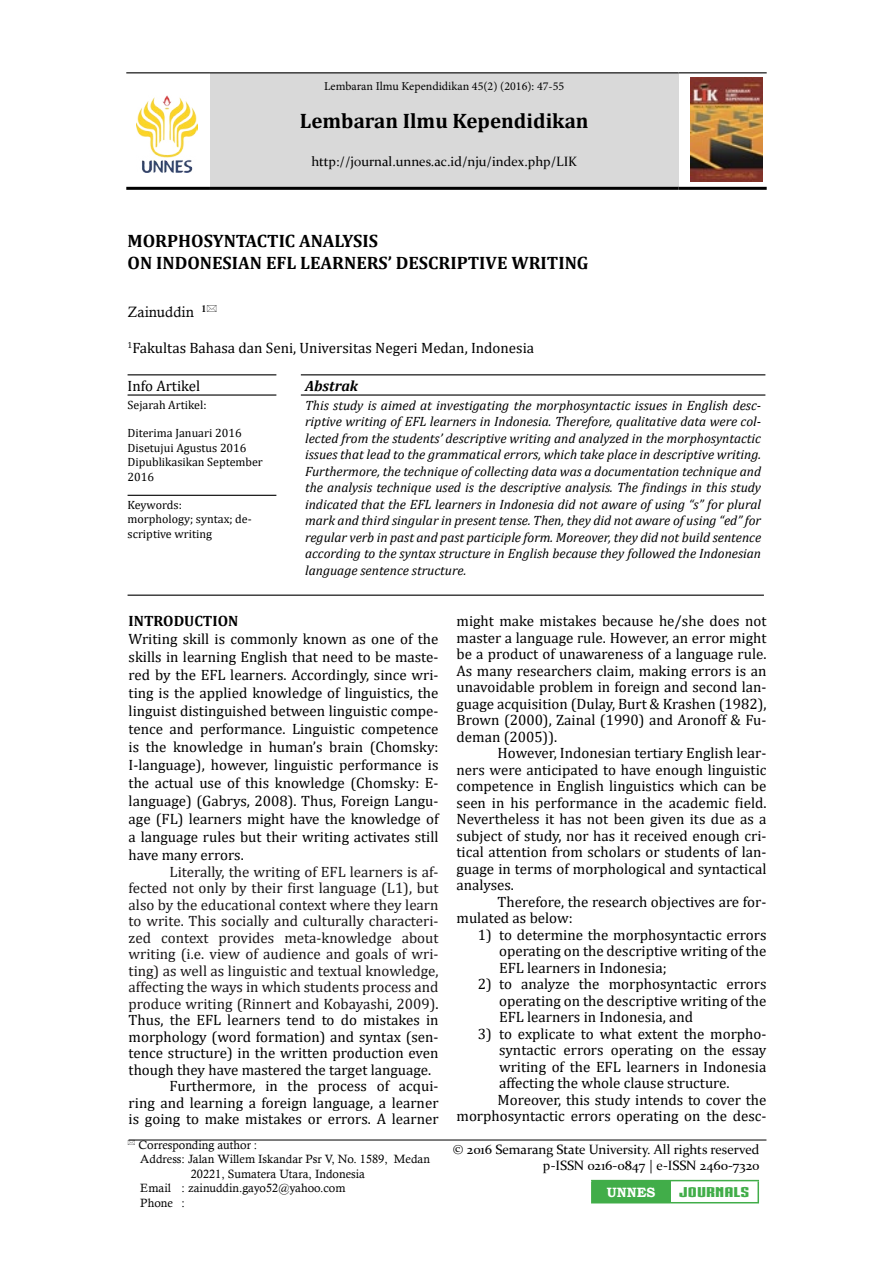
<style>
.page{position:relative;width:893px;height:1263px;background:#fff}
.page>*{position:absolute;margin:0;border:0;box-sizing:border-box;transform-origin:0 0}
.t1{font:700 21px "Cambria";color:#000}
.t2{font:700 18px/21.6px "Cambria";color:#000}
.t3{font:15px/16.5px "Cambria";color:#000;text-align:justify}
.t4{font:15px "Cambria";color:#1a1718}
.t5{font:700 15px "Cambria";color:#000}
.t6{font:15px "Calisto";color:#000}
.t7{font:italic 700 15px "Cambria";color:#000}
.t8{font:italic 13.5px/16.5px "Cambria";color:#000;text-align:justify}
.t9{font:13.5px/16.2px "Constantia";color:#000;text-align:right}
.t10{font:13.5px "IRONMANOFWAR002 NCV";color:#41ad49;scale:1.53 1}
.t11{font:700 13.5px "Bookman Old Style";color:#fff}
.t12{font:12px "Calisto";color:#000}
.t13{font:12px/14.4px "Cambria";color:#000}
.t14{font:12px "Minion Pro";color:#000}
.s1{color:#000}
</style>
<div class="page">
<div style="left:210px;top:73px;width:468px;height:115px;background:#d9d9d9"></div>
<hr style="left:126px;top:72px;width:84px;height:1px;background:#000">
<hr style="left:210px;top:72px;width:468px;height:1px;background:#000">
<hr style="left:678px;top:72px;width:89px;height:1px;background:#000">
<hr style="left:126px;top:187px;width:84px;height:3px;background:#000">
<hr style="left:210px;top:187px;width:468px;height:3px;background:#000">
<hr style="left:678px;top:187px;width:89px;height:3px;background:#000">
<hr style="left:301px;top:374px;width:464px;height:1px;background:#000">
<hr style="left:301px;top:394px;width:464px;height:2px;background:#000">
<hr style="left:128px;top:374px;width:148px;height:1px;background:#000">
<hr style="left:128px;top:394px;width:148px;height:2px;background:#000">
<hr style="left:128px;top:495px;width:148px;height:1px;background:#000">
<hr style="left:128px;top:595px;width:636px;height:1px;background:#000">
<div style="left:592px;top:1180px;width:78px;height:23px;background:#41ad49"></div>
<hr style="left:591px;top:1180px;width:79px;height:1px;background:#41ad49">
<hr style="left:591px;top:1181px;width:2px;height:21px;background:#41ad49">
<hr style="left:670px;top:1180px;width:89px;height:1px;background:#41ad49">
<hr style="left:757px;top:1181px;width:2px;height:21px;background:#41ad49">
<hr style="left:591px;top:1202px;width:79px;height:1px;background:#41ad49">
<hr style="left:670px;top:1202px;width:89px;height:1px;background:#41ad49">
<hr style="left:129px;top:1140px;width:637px;height:1px;background:#000">
<img style="left:136px;top:96px;width:61px;height:77px">
<img style="left:691px;top:78px;width:71px;height:104px">
<p class="t14" style="left:324px;top:78px;width:242px">Lembaran Ilmu Kependidikan 45(2) (2016): 47-55</p>
<h1 class="t1" style="left:300px;top:106px;width:290px">Lembaran Ilmu Kependidikan</h1>
<p class="t9" style="left:311px;top:153px;width:267px">http://journal.unnes.ac.id/nju/index.php/LIK</p>
<p class="t2" style="left:128px;top:230px;width:462px">MORPHOSYNTACTIC ANALYSIS<br>ON INDONESIAN EFL LEARNERS’ DESCRIPTIVE WRITING</p>
<p class="t6" style="left:128px;top:303px;width:80px">Zainuddin <sup>1</sup></p>
<p class="t3" style="left:128px;top:340px;width:408px"><sup>1</sup>Fakultas Bahasa dan Seni, Universitas Negeri Medan, Indonesia</p>
<p class="t7" style="left:305px;top:375px;width:54px">Abstrak</p>
<p class="t8" style="left:305px;top:396px;width:458px">This study is aimed at investigating the morphosyntactic issues in English desc&shy;riptive writing of EFL learners in Indonesia. Therefore, qualitative data were col&shy;lected from the students’ descriptive writing and analyzed in the morphosyntactic issues that lead to the grammatical errors, which take place in descriptive writing.<br>Furthermore, the technique of collecting data was a documentation technique and the analysis technique used is the descriptive analysis. The findings in this study indicated that the EFL learners in Indonesia did not aware of using “s” for plural mark and third singular in present tense. Then, they did not aware of using “ed” for regular verb in past and past participle form. Moreover, they did not build sentence according to the syntax structure in English because they followed the Indonesian language sentence structure.</p>
<p class="t3" style="left:128px;top:377px;width:74px">Info Artikel</p>
<p class="t13" style="left:128px;top:397px;width:80px">Sejarah Artikel:</p>
<p class="t13" style="left:128px;top:426px;width:137px">Diterima Januari 2016<br>Disetujui Agustus 2016<br>Dipublikasikan September<br>2016</p>
<p class="t13" style="left:128px;top:497px;width:126px">Keywords:<br>morphology; syntax; de&shy;scriptive writing</p>
<p class="t5" style="left:129px;top:610px;width:17px">Introd</p>
<p class="t5" style="left:184px;top:610px;width:20px">uction</p>
<p class="t3" style="left:129px;top:630px;width:311px;line-height:18px">Writing skill is commonly known as one of the skills in learning English that need to be maste&shy;red by the EFL learners. Accordingly, since wri&shy;ting is the applied knowledge of linguistics, the linguist distinguished between linguistic compe&shy;tence and performance. Linguistic competence is the knowledge in human’s brain (Chomsky:<br>I-language), however, linguistic performance is the actual use of this knowledge (Chomsky: E&shy;language) (Gabrys, 2008). Thus, Foreign Langu&shy;age (FL) learners might have the knowledge of a language rules but their writing activates still have many errors.</p>
<p class="t4" style="left:170px;top:863px;width:270px">Literally, the writing of EFL learners is af-</p>
<p class="t4" style="left:129px;top:879px;width:311px">fected not only by their first language (L1), but</p>
<p class="t4" style="left:129px;top:896px;width:311px">also by the educational context where they learn</p>
<p class="t4" style="left:129px;top:912px;width:311px">to write. This socially and culturally characteri-</p>
<p class="t4" style="left:129px;top:929px;width:311px">zed context provides meta-knowledge about</p>
<p class="t4" style="left:129px;top:945px;width:311px">writing (i.e. view of audience and goals of wri-</p>
<p class="t4" style="left:129px;top:962px;width:311px">ting) as well as linguistic and textual knowledge,</p>
<p class="t4" style="left:129px;top:978px;width:311px">affecting the ways in which students process and</p>
<p class="t4" style="left:129px;top:995px;width:311px">produce writing (Rinnert and Kobayashi, 2009)<span class="s1">.</span></p>
<p class="t3" style="left:129px;top:1012px;width:311px">Thus, the EFL learners tend to do mistakes in</p>
<p class="t3" style="left:129px;top:1028px;width:311px">morphology (word formation) and syntax (sen-</p>
<p class="t3" style="left:129px;top:1045px;width:311px">tence structure) in the written production even</p>
<p class="t3" style="left:129px;top:1061px;width:304px">though they have mastered the target language.</p>
<p class="t3" style="left:170px;top:1078px;width:270px">Furthermore, in the process of acqui-</p>
<p class="t3" style="left:129px;top:1094px;width:311px">ring and learning a foreign language, a learner</p>
<p class="t3" style="left:129px;top:1111px;width:311px">is going to make mistakes or errors. A learner</p>
<p class="t12" style="left:139px;top:1138px;width:120px">Corresponding author :</p>
<p class="t12" style="left:140px;top:1152px;width:291px">Address: Jalan Willem Iskandar Psr V, No. 1589, Medan</p>
<p class="t12" style="left:191px;top:1167px;width:176px">20221, Sumatera Utara, Indonesia</p>
<p class="t12" style="left:140px;top:1181px;width:207px">Email : zainuddin.gayo52@yahoo.com</p>
<p class="t12" style="left:140px;top:1195px;width:46px">Phone :</p>
<p class="t3" style="left:457px;top:613px;width:311px">might make mistakes because he/she does not master a language rule. However, an error might be a product of unawareness of a language rule.<br>As many researchers claim, making errors is an unavoidable problem in foreign and second lan&shy;guage acquisition (Dulay, Burt &amp; Krashen (1982), Brown (2000), Zainal (1990) and Aronoff &amp; Fu&shy;deman (2005)).</p>
<p class="t3" style="left:457px;top:745px;width:311px;text-indent:41px">However, Indonesian tertiary English lear&shy;ners were anticipated to have enough linguistic competence in English linguistics which can be seen in his performance in the academic field.<br>Nevertheless it has not been given its due as a subject of study, nor has it received enough cri&shy;tical attention from scholars or students of lan&shy;guage in terms of morphological and syntactical analyses.</p>
<p class="t3" style="left:457px;top:893px;width:311px;text-indent:41px">Therefore, the research objectives are for&shy;mulated as below:</p>
<p class="t3" style="left:499px;top:926px;width:269px;text-indent:-21px">1) to determine the morphosyntactic errors operating on the descriptive writing of the EFL learners in Indonesia;</p>
<p class="t3" style="left:499px;top:976px;width:269px;text-indent:-21px">2) to analyze the morphosyntactic errors operating on the descriptive writing of the EFL learners in Indonesia, and</p>
<p class="t3" style="left:478px;top:1025px;width:290px">3) to explicate to what extent the morpho-</p>
<p class="t3" style="left:499px;top:1042px;width:269px">syntactic errors operating on the essay</p>
<p class="t3" style="left:499px;top:1058px;width:269px">writing of the EFL learners in Indonesia</p>
<p class="t3" style="left:499px;top:1075px;width:232px">affecting the whole clause structure.</p>
<p class="t3" style="left:498px;top:1091px;width:270px">Moreover, this study intends to cover the</p>
<p class="t3" style="left:457px;top:1108px;width:311px">morphosyntactic errors operating on the desc-</p>
<p class="t9" style="left:453px;top:1141px;width:308px">© 2016 Semarang State University. All rights reserved p-ISSN 0216-0847 | e-ISSN 2460-7320</p>
<p class="t11" style="left:607px;top:1182px;width:50px">UNNES</p>
<p class="t10" style="left:679px;top:1182px;width:48px">JOURNALS</p>
</div>
